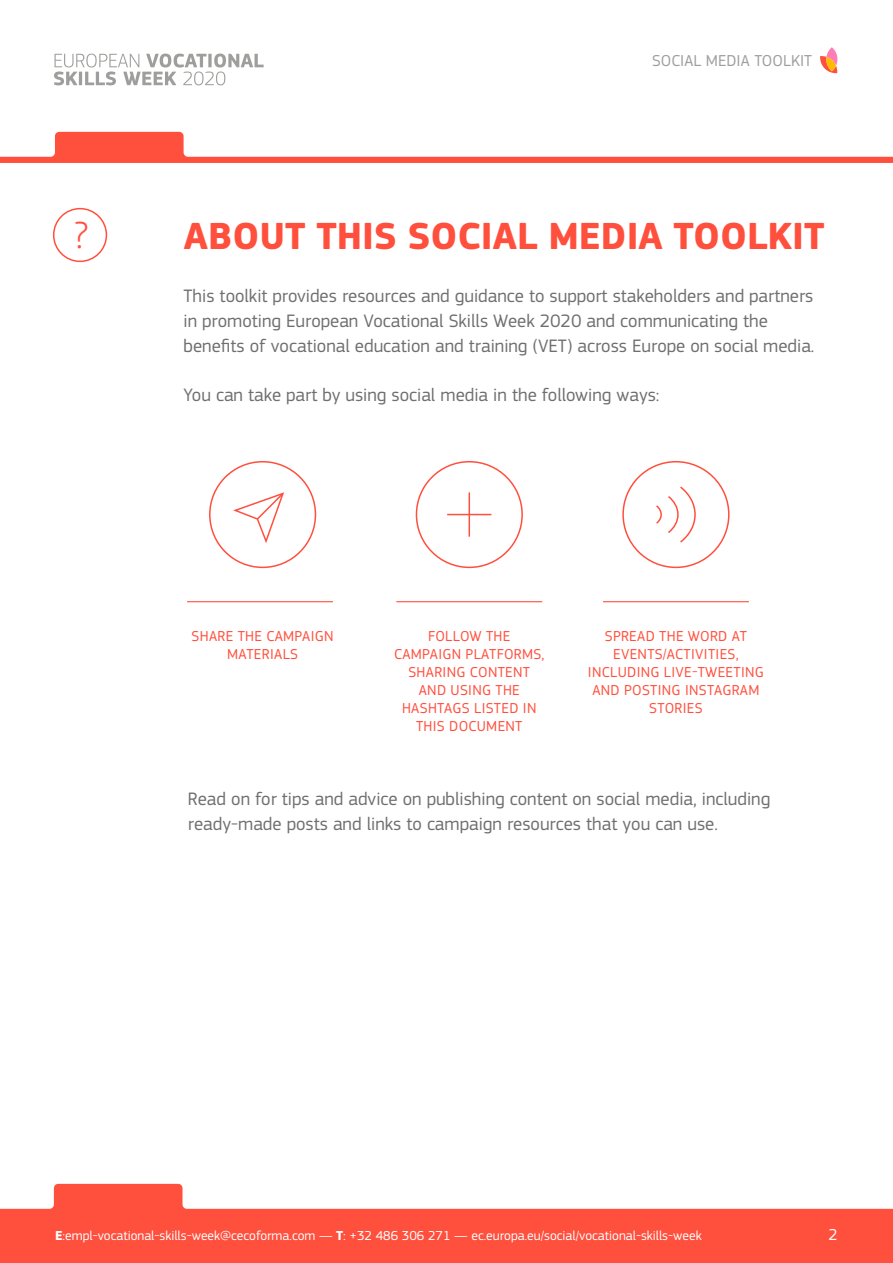
<style>
.page{position:relative;width:893px;height:1263px;background:#fff}
.page>*{position:absolute;margin:0;border:0;box-sizing:border-box;transform-origin:0 0}
.t1{font:700 39.3px "EC Square Sans Pro";color:#ff4f3d}
.t2{font:300 39.3px "EC Square Sans Pro";color:#ff4f3d}
.t3{font:18.75px/24.6px "EC Square Sans Pro";color:#706f6f}
.t4{font:16.5px "EC Square Sans Pro";color:#9e9e9c}
.t5{font:16.5px "EC Square Sans Pro";color:#fff}
.t6{font:15px/18px "EC Square Sans Pro";letter-spacing:.02em;color:#ff4f3d;text-align:center}
.t7{font:13.5px "EC Square Sans Pro";color:#fff}
.s1{font-weight:700}
</style>
<div class="page">
<svg style="left:0;top:1184px;width:893px;height:79px;fill:#ff4f3d"></svg>
<svg style="left:54px;top:54px;width:210px;height:31px"></svg>
<svg style="left:820px;top:47px;width:17px;height:26px"></svg>
<svg style="left:0;top:132px;width:893px;height:31px"></svg>
<div style="left:53px;top:208px;width:54px;height:54px;border:2px solid #ff4f3d;border-radius:50%"></div>
<div style="left:209px;top:461px;width:107px;height:107px;border:2px solid #ff4f3d;border-radius:50%"></div>
<div style="left:416px;top:461px;width:107px;height:107px;border:2px solid #ff4f3d;border-radius:50%"></div>
<div style="left:622px;top:461px;width:107px;height:107px;border:2px solid #ff4f3d;border-radius:50%"></div>
<hr style="left:469px;top:492px;width:1px;height:45px;background:#ff4f3d">
<hr style="left:447px;top:514px;width:44px;height:1px;background:#ff4f3d">
<svg style="left:233px;top:492px;width:51px;height:51px"></svg>
<svg style="left:656px;top:486px;width:40px;height:57px"></svg>
<hr style="left:187px;top:601px;width:146px;height:1px;background:#ff4f3d">
<hr style="left:396px;top:601px;width:146px;height:1px;background:#ff4f3d">
<hr style="left:603px;top:601px;width:146px;height:1px;background:#ff4f3d">
<h1 class="t2" style="left:74px;top:212px;width:15px">?</h1>
<p class="t4" style="left:652px;top:51px;width:161px">SOCIAL MEDIA TOOLKIT</p>
<h1 class="t1" style="left:184px;top:212px;width:642px">ABOUT THIS SOCIAL MEDIA TOOLKIT</h1>
<p class="t3" style="left:184px;top:284px;width:632px">This toolkit provides resources and guidance to support stakeholders and partners in promoting European Vocational Skills Week 2020 and communicating the benefits of vocational education and training (VET) across Europe on social media.</p>
<p class="t3" style="left:184px;top:382px;width:478px">You can take part by using social media in the following ways:</p>
<p class="t6" style="left:192px;top:628px;width:143px">SHARE THE CAMPAIGN<br>MATERIALS</p>
<p class="t6" style="left:394px;top:628px;width:152px">FOLLOW THE<br>CAMPAIGN PLATFORMS,<br>SHARING CONTENT<br>AND USING THE<br>HASHTAGS LISTED IN<br>THIS DOCUMENT</p>
<p class="t6" style="left:588px;top:628px;width:177px">SPREAD THE WORD AT<br>EVENTS/ACTIVITIES,<br>INCLUDING LIVE-TWEETING<br>AND POSTING INSTAGRAM<br>STORIES</p>
<p class="t3" style="left:188px;top:787px;width:584px">Read on for tips and advice on publishing content on social media, including ready-made posts and links to campaign resources that you can use.</p>
<p class="t7" style="left:55px;top:1227px;width:648px"><span class="s1">E</span>:empl-vocational-skills-week@cecoforma.com — <span class="s1">T</span>: +32 486 306 271 — ec.europa.eu/social/vocational-skills-week</p>
<p class="t5" style="left:828px;top:1225px;width:11px">2</p>
</div>
